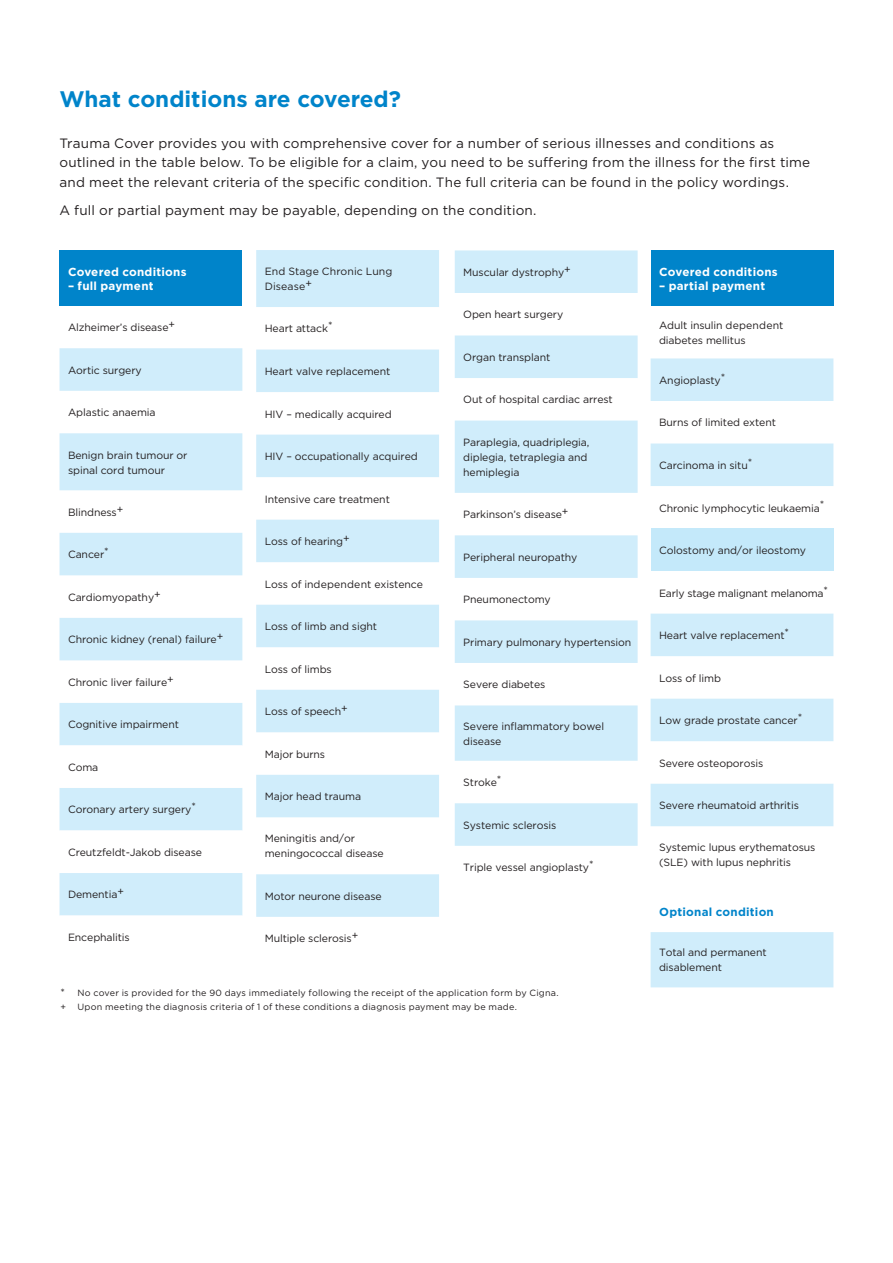
<style>
.page{position:relative;width:893px;height:1263px;background:#fff}
.page>*{position:absolute;margin:0;border:0;box-sizing:border-box;transform-origin:0 0}
.t1{font:700 22.5px "Gotham";color:#0084ca}
.t2{font:13.5px/19.5px "Gotham";letter-spacing:.01em;color:#231f20}
.t3{font:700 11.7px "Gotham";letter-spacing:.02em;color:#fff}
.t4{font:700 11.7px "Gotham";letter-spacing:.025em;color:#0084ca}
.t5{font:10.5px/15px "Gotham";letter-spacing:-.01em;color:#231f20}
.t6{font:10.5px/15px "Gotham";letter-spacing:.01em;color:#231f20}
.t7{font:9px/13.6px "Gotham";letter-spacing:.025em;color:#231f20}
.s1{font-size:10.5px}
</style>
<div class="page">
<div style="left:651px;top:250px;width:182px;height:56px;background:#0084ca"></div>
<svg style="left:651px;top:358px;width:182px;height:629px"></svg>
<div style="left:651px;top:529px;width:182px;height:42px;background:#c4e9fa"></div>
<div style="left:60px;top:250px;width:182px;height:56px;background:#0084ca"></div>
<svg style="left:60px;top:348px;width:182px;height:312px;fill:#d0edfb"></svg>
<svg style="left:60px;top:703px;width:182px;height:213px"></svg>
<svg style="left:256px;top:250px;width:183px;height:667px;fill:#d0edfb"></svg>
<svg style="left:455px;top:250px;width:183px;height:596px;fill:#d0edfb"></svg>
<h1 class="t1" style="left:60px;top:84px;width:343px">What conditions are covered?</h1>
<p class="t2" style="left:60px;top:133px;width:752px">Trauma Cover provides you with comprehensive cover for a number of serious illnesses and conditions as outlined in the table below. To be eligible for a claim, you need to be suffering from the illness for the first time and meet the relevant criteria of the specific condition. The full criteria can be found in the policy wordings.</p>
<p class="t2" style="left:60px;top:200px;width:478px">A full or partial payment may be payable, depending on the condition.</p>
<p class="t3" style="left:68px;top:264px;width:120px">Covered conditions</p>
<p class="t3" style="left:68px;top:278px;width:87px">– full payment</p>
<p class="t5" style="left:68px;top:320px;width:109px">Alzheimer’s disease+</p>
<p class="t5" style="left:68px;top:362px;width:75px">Aortic surgery</p>
<p class="t5" style="left:68px;top:405px;width:89px">Aplastic anaemia</p>
<p class="t5" style="left:68px;top:447px;width:121px">Benign brain tumour or spinal cord tumour</p>
<p class="t5" style="left:68px;top:504px;width:57px">Blindness+</p>
<p class="t5" style="left:68px;top:547px;width:42px">Cancer*</p>
<p class="t5" style="left:68px;top:589px;width:94px">Cardiomyopathy+</p>
<p class="t5" style="left:68px;top:632px;width:157px">Chronic kidney (renal) failure+</p>
<p class="t5" style="left:68px;top:674px;width:107px">Chronic liver failure+</p>
<p class="t5" style="left:68px;top:717px;width:112px">Cognitive impairment</p>
<p class="t5" style="left:68px;top:759px;width:32px">Coma</p>
<p class="t5" style="left:68px;top:802px;width:129px">Coronary artery surgery*</p>
<p class="t5" style="left:68px;top:844px;width:136px">Creutzfeldt-Jakob disease</p>
<p class="t5" style="left:68px;top:887px;width:57px">Dementia+</p>
<p class="t5" style="left:68px;top:929px;width:63px">Encephalitis</p>
<p class="t6" style="left:265px;top:264px;width:129px">End Stage Chronic Lung<br>Disease+</p>
<p class="t5" style="left:265px;top:321px;width:69px">Heart attack*</p>
<p class="t5" style="left:265px;top:364px;width:127px">Heart valve replacement</p>
<p class="t5" style="left:265px;top:406px;width:128px">HIV – medically acquired</p>
<p class="t5" style="left:265px;top:449px;width:155px">HIV – occupationally acquired</p>
<p class="t5" style="left:265px;top:491px;width:127px">Intensive care treatment</p>
<p class="t5" style="left:265px;top:534px;width:86px">Loss of hearing+</p>
<p class="t5" style="left:265px;top:576px;width:160px">Loss of independent existence</p>
<p class="t5" style="left:265px;top:619px;width:114px">Loss of limb and sight</p>
<p class="t5" style="left:265px;top:661px;width:69px">Loss of limbs</p>
<p class="t5" style="left:265px;top:704px;width:84px">Loss of speech+</p>
<p class="t5" style="left:265px;top:746px;width:62px">Major burns</p>
<p class="t5" style="left:265px;top:789px;width:98px">Major head trauma</p>
<p class="t5" style="left:265px;top:831px;width:121px">Meningitis and/or meningococcal disease</p>
<p class="t5" style="left:265px;top:888px;width:118px">Motor neurone disease</p>
<p class="t5" style="left:265px;top:931px;width:95px">Multiple sclerosis+</p>
<p class="t5" style="left:463px;top:264px;width:109px">Muscular dystrophy+</p>
<p class="t5" style="left:463px;top:307px;width:101px">Open heart surgery</p>
<p class="t5" style="left:463px;top:349px;width:89px">Organ transplant</p>
<p class="t5" style="left:463px;top:392px;width:151px">Out of hospital cardiac arrest</p>
<p class="t5" style="left:463px;top:434px;width:128px">Paraplegia, quadriplegia, diplegia, tetraplegia and hemiplegia</p>
<p class="t5" style="left:463px;top:507px;width:107px">Parkinson’s disease+</p>
<p class="t5" style="left:463px;top:549px;width:116px">Peripheral neuropathy</p>
<p class="t5" style="left:463px;top:592px;width:89px">Pneumonectomy</p>
<p class="t5" style="left:463px;top:634px;width:170px">Primary pulmonary hypertension</p>
<p class="t5" style="left:463px;top:677px;width:84px">Severe diabetes</p>
<p class="t5" style="left:463px;top:718px;width:142px">Severe inflammatory bowel disease</p>
<p class="t5" style="left:463px;top:775px;width:40px">Stroke*</p>
<p class="t5" style="left:463px;top:817px;width:95px">Systemic sclerosis</p>
<p class="t5" style="left:463px;top:860px;width:132px">Triple vessel angioplasty*</p>
<p class="t7" style="left:60px;top:986px;width:500px"><span class="s1">*</span> No cover is provided for the 90 days immediately following the receipt of the application form by Cigna. +</p>
<p class="t7" style="left:77px;top:1000px;width:441px">Upon meeting the diagnosis criteria of 1 of these conditions a diagnosis payment may be made.</p>
<p class="t3" style="left:659px;top:264px;width:120px">Covered conditions</p>
<p class="t3" style="left:659px;top:278px;width:108px">– partial payment</p>
<p class="t5" style="left:659px;top:317px;width:126px">Adult insulin dependent diabetes mellitus</p>
<p class="t5" style="left:659px;top:372px;width:68px">Angioplasty*</p>
<p class="t5" style="left:659px;top:415px;width:118px">Burns of limited extent</p>
<p class="t5" style="left:659px;top:457px;width:95px">Carcinoma in situ*</p>
<p class="t5" style="left:659px;top:500px;width:167px">Chronic lymphocytic leukaemia*</p>
<p class="t5" style="left:659px;top:543px;width:149px">Colostomy and/or ileostomy</p>
<p class="t5" style="left:659px;top:585px;width:170px">Early stage malignant melanoma*</p>
<p class="t5" style="left:659px;top:628px;width:131px">Heart valve replacement*</p>
<p class="t5" style="left:659px;top:670px;width:64px">Loss of limb</p>
<p class="t5" style="left:659px;top:713px;width:145px">Low grade prostate cancer*</p>
<p class="t5" style="left:659px;top:755px;width:106px">Severe osteoporosis</p>
<p class="t5" style="left:659px;top:798px;width:141px">Severe rheumatoid arthritis</p>
<p class="t5" style="left:659px;top:840px;width:158px">Systemic lupus erythematosus (SLE) with lupus nephritis</p>
<p class="t4" style="left:659px;top:904px;width:116px">Optional condition</p>
<p class="t5" style="left:659px;top:945px;width:109px">Total and permanent disablement</p>
</div>
